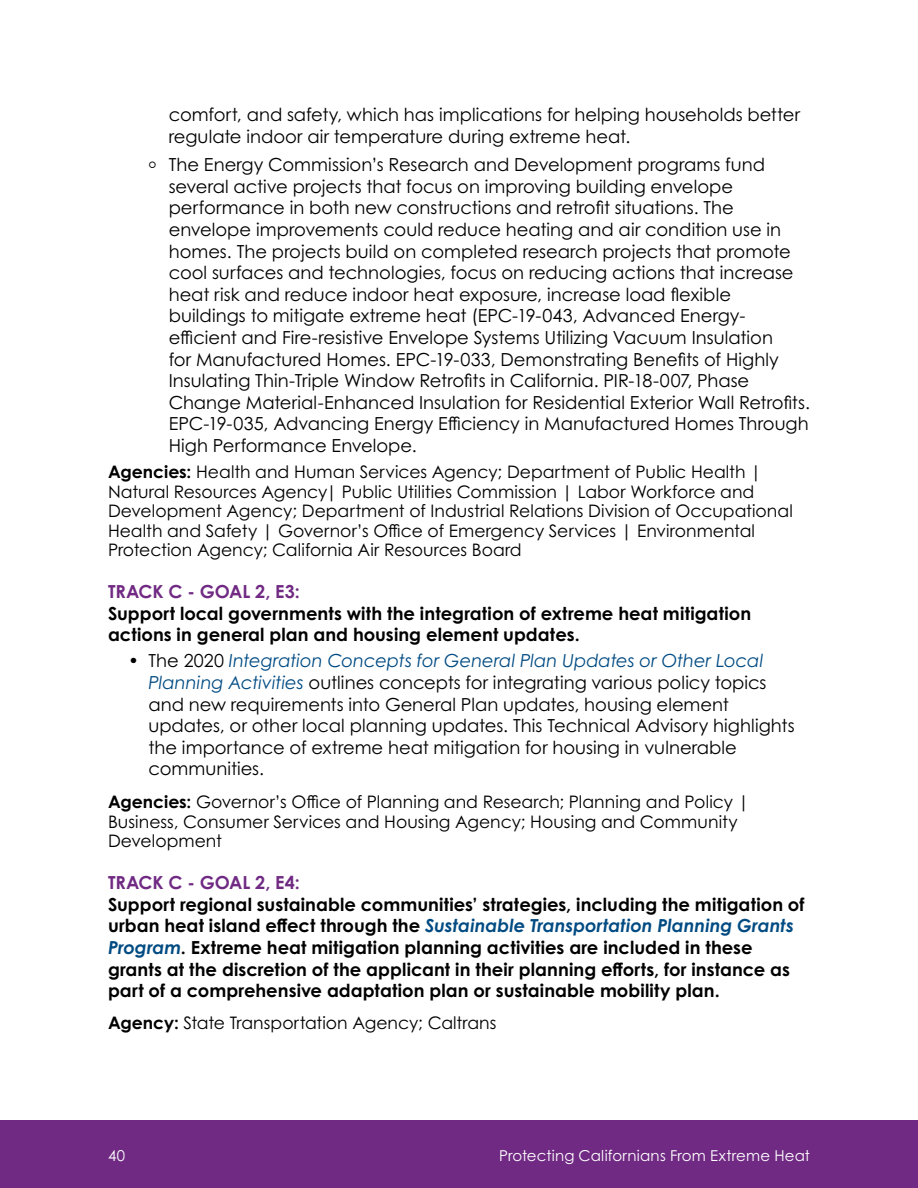
<style>
.page{position:relative;width:918px;height:1188px;background:#fff}
.page>*{position:absolute;margin:0;border:0;box-sizing:border-box;transform-origin:0 0}
.t1{font:18px/21.6px "Century Gothic Pro";color:#000}
.Header_4{font:700 18px/21.6px "Century Gothic Pro";letter-spacing:.005em;color:#000}
.Agency{font:17.25px/19.5px "Century Gothic Pro";color:#000}
.t2{font:15px "Century Gothic Pro";letter-spacing:.015em;color:#fff}
.s1{font-weight:700}
.s2{color:#702a83}
.s3{font-style:italic;color:#014b83}
</style>
<div class="page">
<div style="left:0;top:1120px;width:918px;height:68px;background:#702a83"></div>
<p class="t1" style="left:169px;top:104px;width:633px">comfort, and safety, which has implications for helping households better regulate indoor air temperature during extreme heat.</p>
<p class="t1" style="left:169px;top:154px;width:643px">The Energy Commission’s Research and Development programs fund several active projects that focus on improving building envelope performance in both new constructions and retrofit situations. The envelope improvements could reduce heating and air condition use in homes. The projects build on completed research projects that promote cool surfaces and technologies, focus on reducing actions that increase heat risk and reduce indoor heat exposure, increase load flexible buildings to mitigate extreme heat (EPC-19-043, Advanced Energy&shy;efficient and Fire-resistive Envelope Systems Utilizing Vacuum Insulation<br>for Manufactured Homes. EPC-19-033, Demonstrating Benefits of Highly Insulating Thin-Triple Window Retrofits in California. PIR-18-007, Phase Change Material-Enhanced Insulation for Residential Exterior Wall Retrofits.<br>EPC-19-035, Advancing Energy Efficiency in Manufactured Homes Through High Performance Envelope.</p>
<p class="Agency" style="left:108px;top:462px;width:686px"><span class="s1">Agencies:</span> Health and Human Services Agency; Department of Public Health | Natural Resources Agency| Public Utilities Commission | Labor Workforce and Development Agency; Department of Industrial Relations Division of Occupational Health and Safety | Governor’s Office of Emergency Services | Environmental Protection Agency; California Air Resources Board</p>
<h5 class="Header_4" style="left:108px;top:581px;width:645px"><span class="s2">TRACK C - GOAL 2, E3:<br></span>Support local governments with the integration of extreme heat mitigation actions in general plan and housing element updates.</h5>
<p class="t1" style="left:148px;top:650px;width:648px;text-indent:-20px">• The 2020 <span class="s3">Integration Concepts for General Plan Updates or Other Local Planning Activities</span> outlines concepts for integrating various policy topics and new requirements into General Plan updates, housing element updates, or other local planning updates. This Technical Advisory highlights the importance of extreme heat mitigation for housing in vulnerable communities.</p>
<p class="Agency" style="left:108px;top:792px;width:643px"><span class="s1">Agencies:</span> Governor’s Office of Planning and Research; Planning and Policy |<br>Business, Consumer Services and Housing Agency; Housing and Community<br>Development</p>
<h5 class="Header_4" style="left:108px;top:872px;width:698px"><span class="s2">TRACK C - GOAL 2, E4:<br></span>Support regional sustainable communities’ strategies, including the mitigation of urban heat island effect through the <span class="s3">Sustainable Transportation Planning Grants Program</span>. Extreme heat mitigation planning activities are included in these grants at the discretion of the applicant in their planning efforts, for instance as part of a comprehensive adaptation plan or sustainable mobility plan.</h5>
<p class="Agency" style="left:108px;top:1013px;width:390px"><span class="s1">Agency:</span> State Transportation Agency; Caltrans</p>
<p class="t2" style="left:108px;top:1147px;width:19px">40</p>
<p class="t2" style="left:499px;top:1147px;width:312px">Protecting Californians From Extreme Heat</p>
</div>
